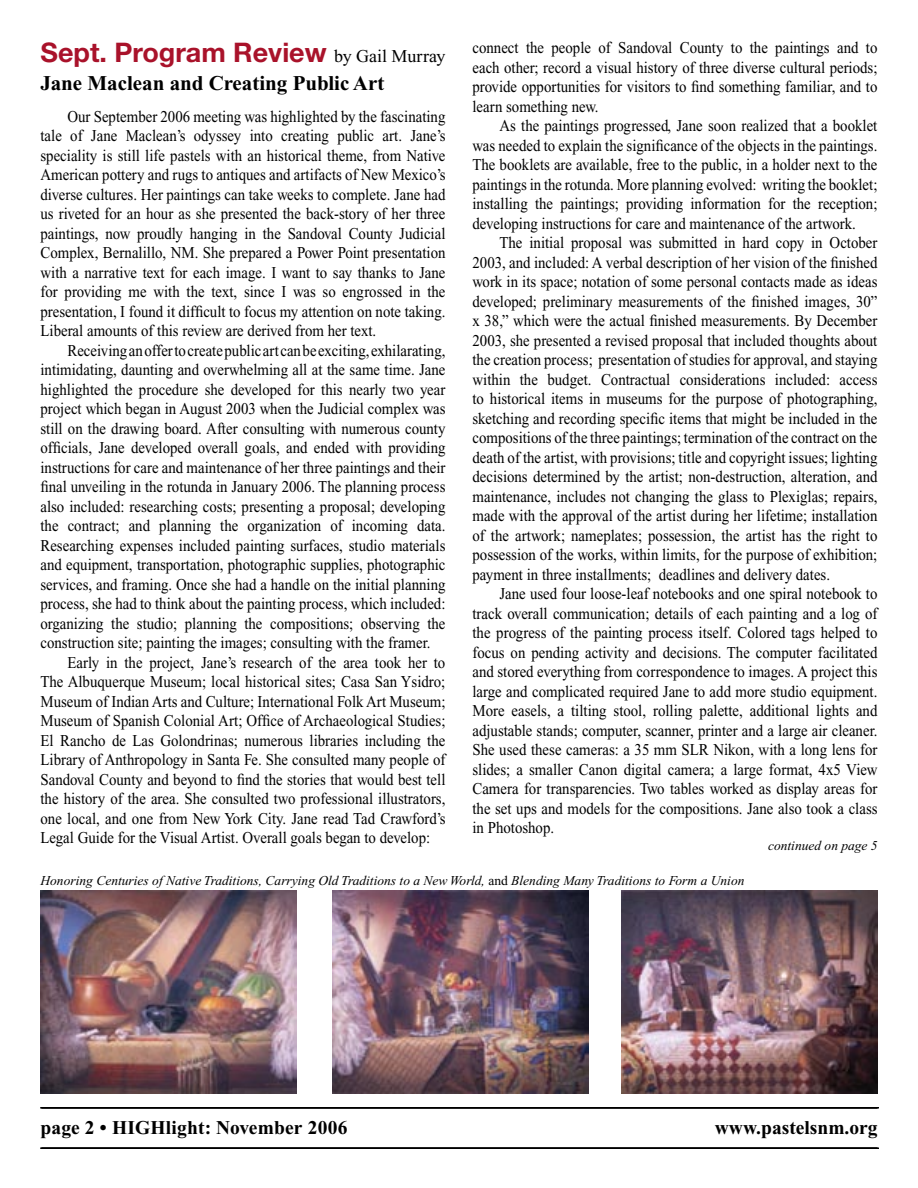
<style>
.page{position:relative;width:918px;height:1188px;background:#fff}
.page>*{position:absolute;margin:0;border:0;box-sizing:border-box;transform-origin:0 0}
.t1{font:700 27px "Helvetica Neue";color:#a9122a}
.t2{font:700 21px "Times New Roman";color:#000}
.t3{font:700 19.5px "Times New Roman";letter-spacing:.01em;color:#000}
.t4{font:16.5px/19.5px "Times New Roman";color:#000;text-align:justify;scale:.9 1}
.t5{font:italic 13.5px "Times New Roman";color:#000}
.s1{font-family:"Times New Roman";font-weight:400;font-size:18px;color:#000}
.s2{font-style:normal}
</style>
<div class="page">
<hr style="left:42px;top:1107px;width:837px;height:1px;background:#000">
<hr style="left:42px;top:1148px;width:837px;height:1px;background:#000">
<hr style="left:40px;top:1107px;width:837px;height:1px;background:#000">
<hr style="left:40px;top:1148px;width:837px;height:1px;background:#000">
<img style="left:40px;top:891px;width:256px;height:202px">
<img style="left:333px;top:891px;width:255px;height:202px">
<img style="left:622px;top:891px;width:255px;height:202px">
<p class="t1" style="left:40px;top:35px;width:406px">Sept. Program Review <span class="s1">by Gail Murray</span></p>
<p class="t2" style="left:40px;top:71px;width:346px">Jane Maclean and Creating Public Art</p>
<p class="t4" style="left:40px;top:106px;width:452px;text-indent:27px">Our September 2006 meeting was highlighted by the fascinating tale of Jane Maclean’s odyssey into creating public art. Jane’s speciality is still life pastels with an historical theme, from Native American pottery and rugs to antiques and artifacts of New Mexico’s diverse cultures. Her paintings can take weeks to complete. Jane had us riveted for an hour as she presented the back-story of her three paintings, now proudly hanging in the Sandoval County Judicial Complex, Bernalillo, NM. She prepared a Power Point presentation with a narrative text for each image. I want to say thanks to Jane for providing me with the text, since I was so engrossed in the presentation, I found it difficult to focus my attention on note taking.<br>Liberal amounts of this review are derived from her text.</p>
<p class="t4" style="left:40px;top:340px;width:452px;text-indent:27px">Receiving an offer to create public art can be exciting, exhilarating, intimidating, daunting and overwhelming all at the same time. Jane highlighted the procedure she developed for this nearly two year project which began in August 2003 when the Judicial complex was still on the drawing board. After consulting with numerous county officials, Jane developed overall goals, and ended with providing instructions for care and maintenance of her three paintings and their final unveiling in the rotunda in January 2006. The planning process also included: researching costs; presenting a proposal; developing the contract; and planning the organization of incoming data.<br>Researching expenses included painting surfaces, studio materials and equipment, transportation, photographic supplies, photographic services, and framing. Once she had a handle on the initial planning process, she had to think about the painting process, which included: organizing the studio; planning the compositions; observing the construction site; painting the images; consulting with the framer.</p>
<p class="t4" style="left:40px;top:652px;width:452px;text-indent:27px">Early in the project, Jane’s research of the area took her to The Albuquerque Museum; local historical sites; Casa San Ysidro; Museum of Indian Arts and Culture; International Folk Art Museum; Museum of Spanish Colonial Art; Office of Archaeological Studies; El Rancho de Las Golondrinas; numerous libraries including the Library of Anthropology in Santa Fe. She consulted many people of Sandoval County and beyond to find the stories that would best tell the history of the area. She consulted two professional illustrators, one local, and one from New York City. Jane read Tad Crawford’s Legal Guide for the Visual Artist. Overall goals began to develop:</p>
<p class="t4" style="left:472px;top:38px;width:452px">connect the people of Sandoval County to the paintings and to each other; record a visual history of three diverse cultural periods; provide opportunities for visitors to find something familiar, and to learn something new.</p>
<p class="t4" style="left:472px;top:116px;width:452px;text-indent:27px">As the paintings progressed, Jane soon realized that a booklet was needed to explain the significance of the objects in the paintings.<br>The booklets are available, free to the public, in a holder next to the paintings in the rotunda. More planning evolved: writing the booklet; installing the paintings; providing information for the reception; developing instructions for care and maintenance of the artwork.</p>
<p class="t4" style="left:472px;top:233px;width:452px;text-indent:27px">The initial proposal was submitted in hard copy in October 2003, and included: A verbal description of her vision of the finished work in its space; notation of some personal contacts made as ideas developed; preliminary measurements of the finished images, 30” x 38,” which were the actual finished measurements. By December 2003, she presented a revised proposal that included thoughts about the creation process; presentation of studies for approval, and staying within the budget. Contractual considerations included: access to historical items in museums for the purpose of photographing, sketching and recording specific items that might be included in the compositions of the three paintings; termination of the contract on the death of the artist, with provisions; title and copyright issues; lighting decisions determined by the artist; non-destruction, alteration, and maintenance, includes not changing the glass to Plexiglas; repairs, made with the approval of the artist during her lifetime; installation of the artwork; nameplates; possession, the artist has the right to possession of the works, within limits, for the purpose of exhibition; payment in three installments; deadlines and delivery dates.</p>
<p class="t4" style="left:472px;top:584px;width:452px;text-indent:27px">Jane used four loose-leaf notebooks and one spiral notebook to track overall communication; details of each painting and a log of the progress of the painting process itself. Colored tags helped to focus on pending activity and decisions. The computer facilitated and stored everything from correspondence to images. A project this large and complicated required Jane to add more studio equipment.<br>More easels, a tilting stool, rolling palette, additional lights and adjustable stands; computer, scanner, printer and a large air cleaner.<br>She used these cameras: a 35 mm SLR Nikon, with a long lens for slides; a smaller Canon digital camera; a large format, 4x5 View Camera for transparencies. Two tables worked as display areas for the set ups and models for the compositions. Jane also took a class in Photoshop.</p>
<p class="t5" style="left:768px;top:838px;width:111px">continued on page 5</p>
<p class="t5" style="left:40px;top:873px;width:706px">Honoring Centuries of Native Traditions, Carrying Old Traditions to a New World, <span class="s2">and</span> Blending Many Traditions to Form a Union</p>
<p class="t3" style="left:40px;top:1117px;width:309px">page 2 • HIGHlight: November 2006</p>
<p class="t3" style="left:715px;top:1117px;width:164px">www.pastelsnm.org</p>
</div>
